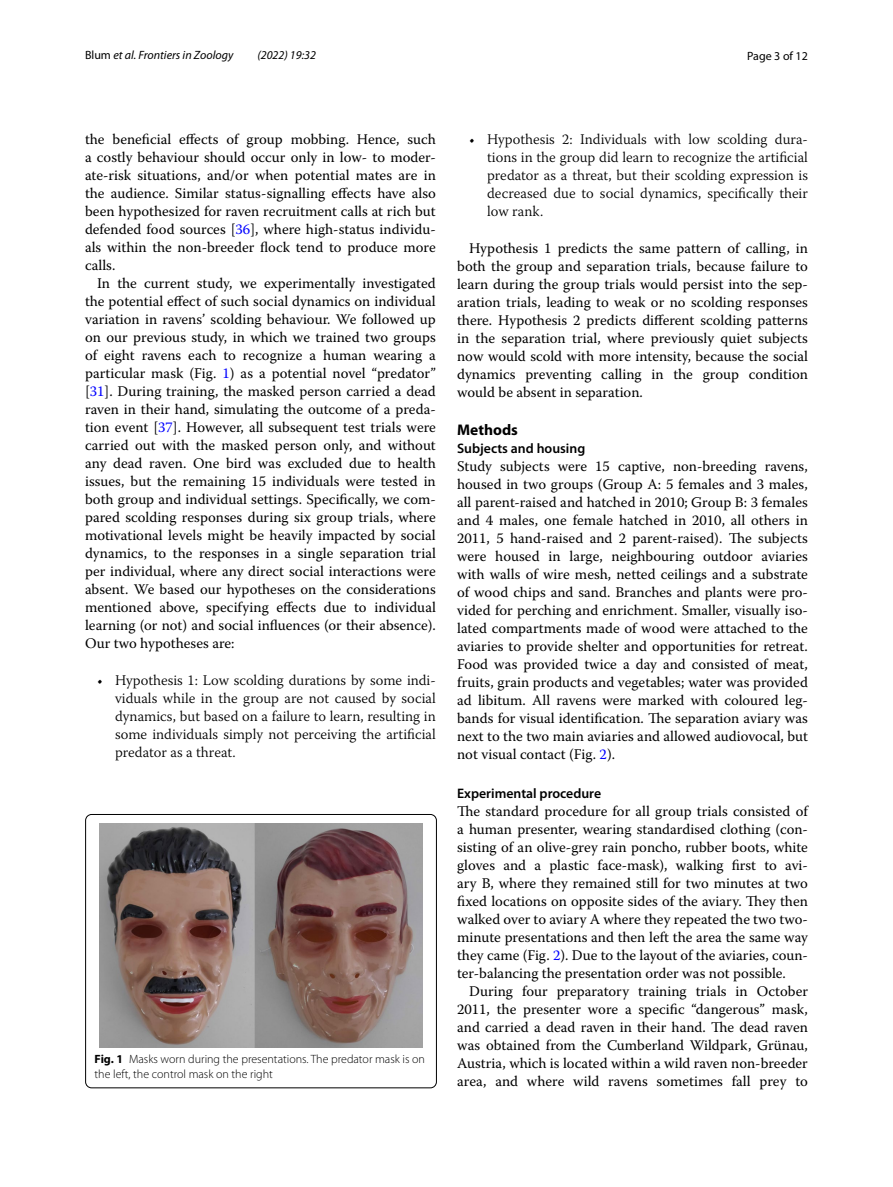
<style>
.page{position:relative;width:893px;height:1187px;background:#fff}
.page>*{position:absolute;margin:0;border:0;box-sizing:border-box;transform-origin:0 0}
.t1{font:700 15.45px "Myriad Pro";color:#000}
.t2{font:14.7px/18px "Warnock Pro";color:#000;text-align:justify}
.t3{font:300 14.7px/18px "Warnock Pro";color:#000;text-align:justify}
.t4{font:600 13.8px "Myriad Pro";color:#000}
.t5{font:300 12px/15px "Myriad Pro";color:#000}
.t6{font:italic 12px "Myriad Pro";color:#000}
.t7{font:12px "Myriad Pro";color:#000}
.s1{font-style:normal}
.s2{color:#00f}
.s3{font-weight:700}
</style>
<div class="page">
<img style="left:99px;top:823px;width:324px;height:224px">
<div style="left:85px;top:814px;width:352px;height:273px;border:1px solid #000;border-radius:6px"></div>
<p class="t6" style="left:85px;top:48px;width:150px"><span class="s1">Blum</span> et al. Frontiers in Zoology</p>
<p class="t6" style="left:257px;top:48px;width:60px">(2022) 19:32</p>
<p class="t7" style="left:747px;top:48px;width:62px">Page 3 of 12</p>
<p class="t2" style="left:85px;top:130px;width:352px">the beneficial effects of group mobbing. Hence, such a costly behaviour should occur only in low- to moder&shy;ate-risk situations, and/or when potential mates are in the audience. Similar status-signalling effects have also been hypothesized for raven recruitment calls at rich but defended food sources [<span class="s2">36</span>], where high-status individu&shy;als within the non-breeder flock tend to produce more calls.</p>
<p class="t2" style="left:85px;top:274px;width:352px;text-indent:12px">In the current study, we experimentally investigated the potential effect of such social dynamics on individual variation in ravens’ scolding behaviour. We followed up on our previous study, in which we trained two groups of eight ravens each to recognize a human wearing a particular mask (Fig. <span class="s2">1</span>) as a potential novel “predator” [<span class="s2">31</span>]. During training, the masked person carried a dead raven in their hand, simulating the outcome of a preda&shy;tion event [<span class="s2">37</span>]. However, all subsequent test trials were carried out with the masked person only, and without any dead raven. One bird was excluded due to health issues, but the remaining 15 individuals were tested in both group and individual settings. Specifically, we com&shy;pared scolding responses during six group trials, where motivational levels might be heavily impacted by social dynamics, to the responses in a single separation trial per individual, where any direct social interactions were absent. We based our hypotheses on the considerations mentioned above, specifying effects due to individual learning (or not) and social influences (or their absence).<br>Our two hypotheses are:</p>
<p class="t3" style="left:115px;top:670px;width:322px;text-indent:-18px">• Hypothesis 1: Low scolding durations by some indi&shy;viduals while in the group are not caused by social dynamics, but based on a failure to learn, resulting in some individuals simply not perceiving the artificial predator as a threat.</p>
<p class="t5" style="left:95px;top:1051px;width:332px"><span class="s3">Fig. 1</span> Masks worn during the presentations. The predator mask is on the left, the control mask on the right</p>
<p class="t3" style="left:487px;top:130px;width:322px;text-indent:-18px">• Hypothesis 2: Individuals with low scolding dura&shy;tions in the group did learn to recognize the artificial predator as a threat, but their scolding expression is decreased due to social dynamics, specifically their low rank.</p>
<p class="t2" style="left:457px;top:238px;width:352px;text-indent:12px">Hypothesis 1 predicts the same pattern of calling, in both the group and separation trials, because failure to learn during the group trials would persist into the sep&shy;aration trials, leading to weak or no scolding responses there. Hypothesis 2 predicts different scolding patterns in the separation trial, where previously quiet subjects now would scold with more intensity, because the social dynamics preventing calling in the group condition would be absent in separation.</p>
<p class="t1" style="left:457px;top:420px;width:62px">Methods</p>
<p class="t4" style="left:457px;top:439px;width:130px">Subjects and housing</p>
<p class="t2" style="left:457px;top:457px;width:352px">Study subjects were 15 captive, non-breeding ravens, housed in two groups (Group A: 5 females and 3 males, all parent-raised and hatched in 2010; Group B: 3 females and 4 males, one female hatched in 2010, all others in 2011, 5 hand-raised and 2 parent-raised). The subjects were housed in large, neighbouring outdoor aviaries with walls of wire mesh, netted ceilings and a substrate of wood chips and sand. Branches and plants were pro&shy;vided for perching and enrichment. Smaller, visually iso&shy;lated compartments made of wood were attached to the aviaries to provide shelter and opportunities for retreat.<br>Food was provided twice a day and consisted of meat, fruits, grain products and vegetables; water was provided ad libitum. All ravens were marked with coloured leg&shy;bands for visual identification. The separation aviary was next to the two main aviaries and allowed audiovocal, but not visual contact (Fig. <span class="s2">2</span>).</p>
<p class="t4" style="left:457px;top:784px;width:146px">Experimental procedure</p>
<p class="t2" style="left:457px;top:801px;width:352px">The standard procedure for all group trials consisted of a human presenter, wearing standardised clothing (con&shy;sisting of an olive-grey rain poncho, rubber boots, white gloves and a plastic face-mask), walking first to avi&shy;ary B, where they remained still for two minutes at two fixed locations on opposite sides of the aviary. They then walked over to aviary A where they repeated the two two&shy;minute presentations and then left the area the same way they came (Fig. <span class="s2">2</span>). Due to the layout of the aviaries, coun&shy;ter-balancing the presentation order was not possible.</p>
<p class="t2" style="left:457px;top:981px;width:352px;text-indent:12px">During four preparatory training trials in October 2011, the presenter wore a specific “dangerous” mask, and carried a dead raven in their hand. The dead raven was obtained from the Cumberland Wildpark, Grünau, Austria, which is located within a wild raven non-breeder area, and where wild ravens sometimes fall prey to</p>
</div>
